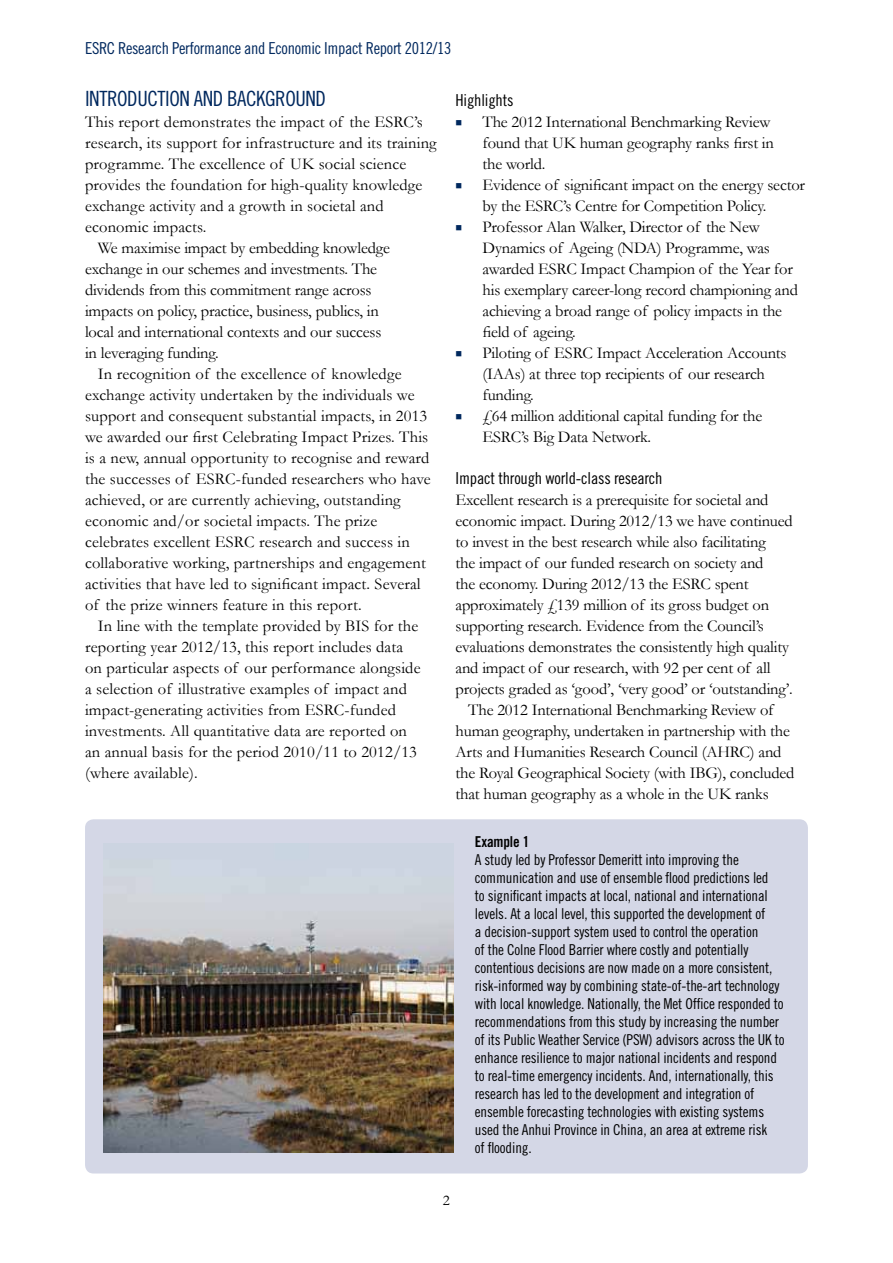
<style>
.page{position:relative;width:893px;height:1263px;background:#fff}
.page>*{position:absolute;margin:0;border:0;box-sizing:border-box;transform-origin:0 0}
.t1{font:21px "Trade Gothic LT Std Cn 18";letter-spacing:-.02em;color:#00285e}
.t2{font:16.5px/21px "Garamond";letter-spacing:-.01em;color:#000}
.t3{font:16.5px "Garamond";letter-spacing:.01em;color:#000}
.t4{font:16.5px "Trade Gothic LT Std Cn 18";letter-spacing:-.02em;color:#00285e}
.t5{font:16.5px "Trade Gothic LT Std Cn 18";letter-spacing:-.01em;color:#000}
.t6{font:15px/18px "Trade Gothic LT Std Cn 18";letter-spacing:-.01em;color:#000}
.t7{font:15px "Trade Gothic LT Std Bd Cn 20";letter-spacing:-.01em;color:#000}
.t8{font:15px "Garamond";color:#000}
.s1{color:#00285e}
</style>
<div class="page">
<div style="left:85px;top:819px;width:723px;height:354px;background:#d4d7e6;border-radius:9px"></div>
<img style="left:103px;top:844px;width:351px;height:309px">
<p class="t4" style="left:85px;top:38px;width:368px">ESRC Research Performance and Economic Impact Report 2012/13</p>
<p class="t1" style="left:85px;top:86px;width:243px">INTRODUCTION AND BACKGROUND</p>
<p class="t3" style="left:85px;top:112px;width:339px">This report demonstrates the impact of the ESRC’s</p>
<p class="t3" style="left:85px;top:133px;width:353px">research, its support for infrastructure and its training</p>
<p class="t3" style="left:85px;top:154px;width:323px">programme. The excellence of UK social science</p>
<p class="t3" style="left:85px;top:175px;width:339px">provides the foundation for high-quality knowledge</p>
<p class="t3" style="left:85px;top:196px;width:300px">exchange activity and a growth in societal and</p>
<p class="t3" style="left:85px;top:217px;width:123px">economic impacts.</p>
<p class="t2" style="left:98px;top:237px;width:294px">We maximise impact by embedding knowledge</p>
<p class="t2" style="left:85px;top:258px;width:294px">exchange in our schemes and investments. The</p>
<p class="t2" style="left:85px;top:279px;width:288px">dividends from this commitment range across</p>
<p class="t2" style="left:85px;top:300px;width:295px">impacts on policy, practice, business, publics, in</p>
<p class="t2" style="left:85px;top:321px;width:298px">local and international contexts and our success</p>
<p class="t2" style="left:85px;top:342px;width:135px">in leveraging funding.</p>
<p class="t3" style="left:98px;top:364px;width:305px">In recognition of the excellence of knowledge</p>
<p class="t3" style="left:85px;top:385px;width:331px">exchange activity undertaken by the individuals we</p>
<p class="t3" style="left:85px;top:406px;width:344px">support and consequent substantial impacts, in 2013</p>
<p class="t3" style="left:85px;top:427px;width:345px">we awarded our first Celebrating Impact Prizes. This</p>
<p class="t3" style="left:85px;top:448px;width:346px">is a new, annual opportunity to recognise and reward</p>
<p class="t3" style="left:85px;top:469px;width:347px">the successes of ESRC-funded researchers who have</p>
<p class="t3" style="left:85px;top:490px;width:317px">achieved, or are currently achieving, outstanding</p>
<p class="t3" style="left:85px;top:511px;width:294px">economic and/or societal impacts. The prize</p>
<p class="t3" style="left:85px;top:532px;width:326px">celebrates excellent ESRC research and success in</p>
<p class="t3" style="left:85px;top:553px;width:342px">collaborative working, partnerships and engagement</p>
<p class="t3" style="left:85px;top:574px;width:337px">activities that have led to significant impact. Several</p>
<p class="t3" style="left:85px;top:595px;width:278px">of the prize winners feature in this report.</p>
<p class="t3" style="left:98px;top:616px;width:322px">In line with the template provided by BIS for the</p>
<p class="t3" style="left:85px;top:637px;width:320px">reporting year 2012/13, this report includes data</p>
<p class="t3" style="left:85px;top:658px;width:337px">on particular aspects of our performance alongside</p>
<p class="t3" style="left:85px;top:679px;width:323px">a selection of illustrative examples of impact and</p>
<p class="t3" style="left:85px;top:700px;width:312px">impact-generating activities from ESRC-funded</p>
<p class="t3" style="left:85px;top:721px;width:323px">investments. All quantitative data are reported on</p>
<p class="t3" style="left:85px;top:742px;width:333px">an annual basis for the period 2010/11 to 2012/13</p>
<p class="t3" style="left:85px;top:763px;width:114px">(where available).</p>
<p class="t5" style="left:455px;top:91px;width:60px">Highlights</p>
<p class="t2" style="left:482px;top:111px;width:293px;text-indent:-27px"><span class="s1">■</span> The 2012 International Benchmarking Review found that UK human geography ranks first in the world.</p>
<p class="t2" style="left:482px;top:174px;width:324px;text-indent:-27px"><span class="s1">■</span> Evidence of significant impact on the energy sector by the ESRC’s Centre for Competition Policy.</p>
<p class="t2" style="left:482px;top:216px;width:317px;text-indent:-27px"><span class="s1">■</span> Professor Alan Walker, Director of the New Dynamics of Ageing (NDA) Programme, was awarded ESRC Impact Champion of the Year for his exemplary career-long record championing and achieving a broad range of policy impacts in the field of ageing.</p>
<p class="t2" style="left:482px;top:342px;width:306px;text-indent:-27px"><span class="s1">■</span> Piloting of ESRC Impact Acceleration Accounts (IAAs) at three top recipients of our research funding.</p>
<p class="t2" style="left:482px;top:405px;width:281px;text-indent:-27px"><span class="s1">■</span> £64 million additional capital funding for the<br>ESRC’s Big Data Network.</p>
<p class="t5" style="left:455px;top:468px;width:209px">Impact through world-class research</p>
<p class="t2" style="left:455px;top:489px;width:315px">Excellent research is a prerequisite for societal and</p>
<p class="t2" style="left:455px;top:510px;width:339px">economic impact. During 2012/13 we have continued</p>
<p class="t2" style="left:455px;top:531px;width:312px">to invest in the best research while also facilitating</p>
<p class="t2" style="left:455px;top:552px;width:310px">the impact of our funded research on society and</p>
<p class="t2" style="left:455px;top:573px;width:295px">the economy. During 2012/13 the ESRC spent</p>
<p class="t2" style="left:455px;top:594px;width:315px">approximately £139 million of its gross budget on</p>
<p class="t2" style="left:455px;top:615px;width:310px">supporting research. Evidence from the Council’s</p>
<p class="t2" style="left:455px;top:636px;width:335px">evaluations demonstrates the consistently high quality</p>
<p class="t2" style="left:455px;top:657px;width:317px">and impact of our research, with 92 per cent of all</p>
<p class="t2" style="left:455px;top:678px;width:339px">projects graded as ‘good’, ‘very good’ or ‘outstanding’.</p>
<p class="t2" style="left:468px;top:699px;width:307px">The 2012 International Benchmarking Review of</p>
<p class="t2" style="left:455px;top:720px;width:336px">human geography, undertaken in partnership with the</p>
<p class="t2" style="left:455px;top:741px;width:327px">Arts and Humanities Research Council (AHRC) and</p>
<p class="t2" style="left:455px;top:762px;width:340px">the Royal Geographical Society (with IBG), concluded</p>
<p class="t2" style="left:455px;top:783px;width:315px">that human geography as a whole in the UK ranks</p>
<p class="t7" style="left:475px;top:833px;width:56px">Example 1</p>
<p class="t6" style="left:475px;top:851px;width:311px">A study led by Professor Demeritt into improving the communication and use of ensemble flood predictions led<br>to significant impacts at local, national and international levels. At a local level, this supported the development of<br>a decision-support system used to control the operation<br>of the Colne Flood Barrier where costly and potentially contentious decisions are now made on a more consistent, risk-informed way by combining state-of-the-art technology with local knowledge. Nationally, the Met Office responded to recommendations from this study by increasing the number of its Public Weather Service (PSW) advisors across the UK to enhance resilience to major national incidents and respond to real-time emergency incidents. And, internationally, this research has led to the development and integration of ensemble forecasting technologies with existing systems used the Anhui Province in China, an area at extreme risk<br>of flooding.</p>
<p class="t8" style="left:443px;top:1191px;width:9px">2</p>
</div>
